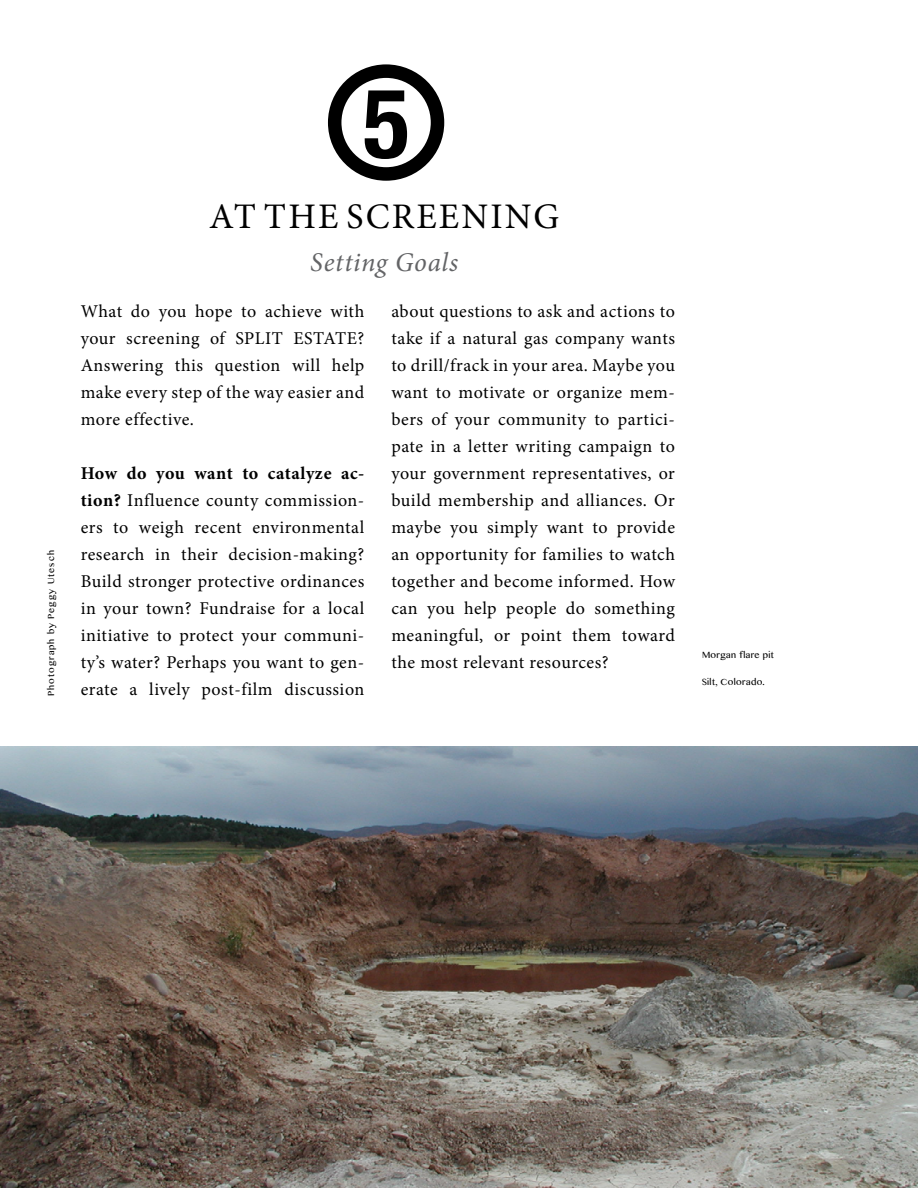
<style>
.page{position:relative;width:918px;height:1188px;background:#fff}
.page>*{position:absolute;margin:0;border:0;box-sizing:border-box;transform-origin:0 0}
.t1{font:700 condensed 97.2px "Helvetica Neue";color:#000}
.t2{font:36px "Minion Pro";letter-spacing:.06em;color:#000}
.t3{font:italic 27px "Minion Pro";letter-spacing:.025em;color:#636466}
.t4{font:18px/27px "Minion Pro";letter-spacing:.025em;color:#000;text-align:justify}
.t5{font:9px "Myanmar MN";color:#000}
.s1{font-weight:700}
</style>
<div class="page">
<div style="left:328px;top:64px;width:116px;height:117px;border:14px solid #000;border-radius:50%"></div>
<img style="left:0;top:746px;width:918px;height:442px">
<p class="t5" style="left:46px;top:696px;width:147px;rotate:-90deg">Photograph by Peggy Utesch</p>
<h1 class="t1" style="left:363px;top:43px;width:48px">5</h1>
<h2 class="t2" style="left:209px;top:192px;width:352px">AT THE SCREENING</h2>
<h3 class="t3" style="left:310px;top:244px;width:149px">Setting Goals</h3>
<p class="t4" style="left:81px;top:298px;width:285px">What do you hope to achieve with your screening of SPLIT ESTATE?<br>Answering this question will help make every step of the way easier and more effective.</p>
<p class="t4" style="left:81px;top:460px;width:285px"><span class="s1">How do you want to catalyze ac&shy;tion?</span> Influence county commission&shy;ers to weigh recent environmental research in their decision-making?<br>Build stronger protective ordinances in your town? Fundraise for a local initiative to protect your communi&shy;ty’s water? Perhaps you want to gen&shy;erate a lively post-film discussion</p>
<p class="t4" style="left:391px;top:298px;width:285px">about questions to ask and actions to take if a natural gas company wants to drill/frack in your area. Maybe you want to motivate or organize mem&shy;bers of your community to partici&shy;pate in a letter writing campaign to your government representatives, or build membership and alliances. Or maybe you simply want to provide an opportunity for families to watch together and become informed. How can you help people do something meaningful, or point them toward the most relevant resources?</p>
<p class="t5" style="left:702px;top:649px;width:74px">Morgan flare pit</p>
<p class="t5" style="left:702px;top:676px;width:65px">Silt, Colorado<span class="s1">.</span></p>
</div>
